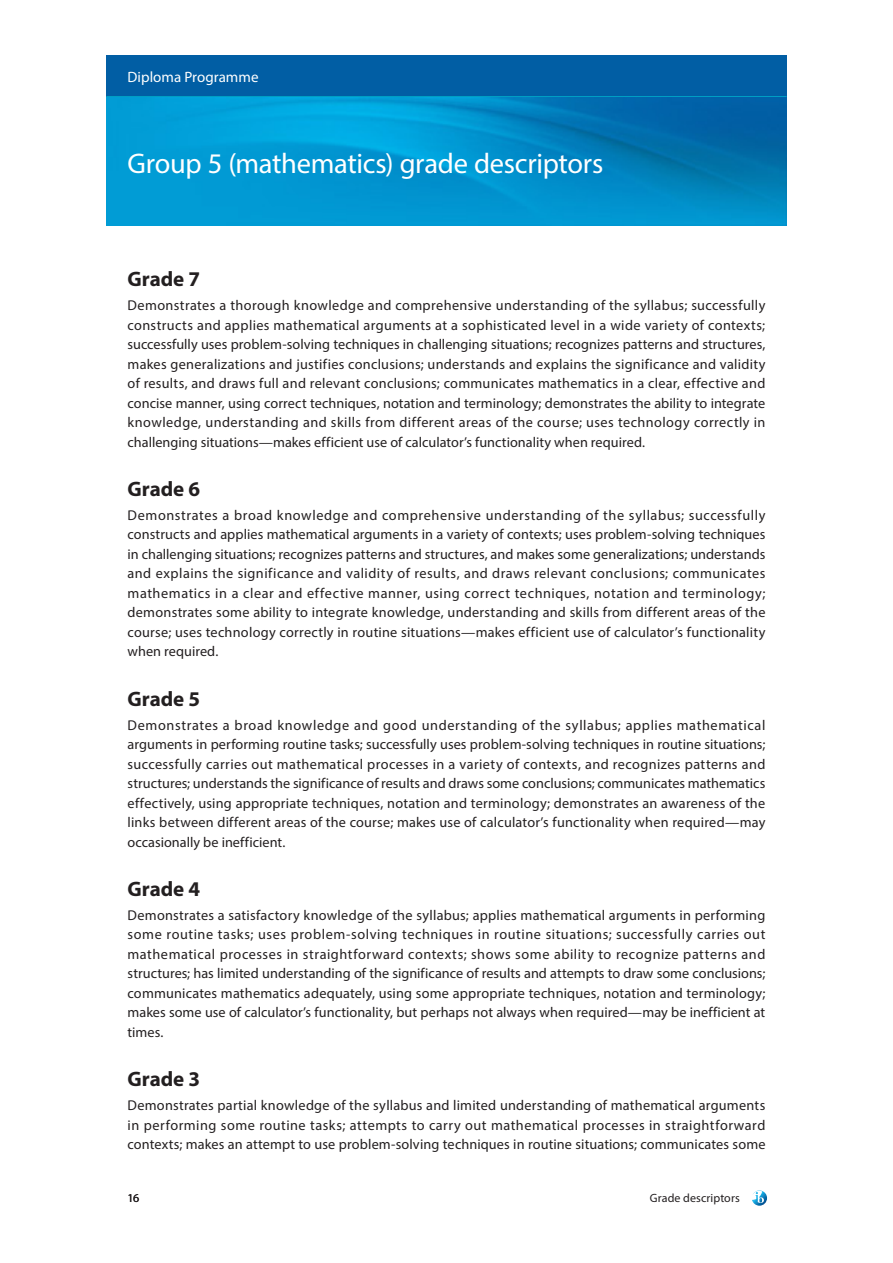
<style>
.page{position:relative;width:893px;height:1263px;background:#fff}
.page>*{position:absolute;margin:0;border:0;box-sizing:border-box;transform-origin:0 0}
.t1{font:28.5px "Myriad Pro";letter-spacing:-.01em;color:#fff}
.t2{font:700 21px "Myriad Pro";letter-spacing:-.005em;color:#231f20}
.t3{font:15px "Myriad Pro";color:#fff}
.t4{font:14.25px/19.5px "Myriad Pro";letter-spacing:.005em;color:#231f20;text-align:justify}
.t5{font:12px "Myriad Pro";letter-spacing:.01em;color:#231f20}
</style>
<div class="page">
<div style="left:106px;top:55px;width:681px;height:43px;background:#015ea4"></div>
<hr style="left:106px;top:96px;width:681px;height:3px;background:#00bad1">
<svg style="left:752px;top:1190px;width:15px;height:16px"></svg>
<img style="left:106px;top:98px;width:681px;height:127px">
<p class="t3" style="left:128px;top:67px;width:132px">Diploma Programme</p>
<h1 class="t1" style="left:128px;top:146px;width:477px">Group 5 (mathematics) grade descriptors</h1>
<h2 class="t2" style="left:128px;top:266px;width:74px">Grade 7</h2>
<p class="t4" style="left:128px;top:295px;width:639px">Demonstrates a thorough knowledge and comprehensive understanding of the syllabus; successfully constructs and applies mathematical arguments at a sophisticated level in a wide variety of contexts; successfully uses problem-solving techniques in challenging situations; recognizes patterns and structures, makes generalizations and justifies conclusions; understands and explains the significance and validity of results, and draws full and relevant conclusions; communicates mathematics in a clear, effective and concise manner, using correct techniques, notation and terminology; demonstrates the ability to integrate knowledge, understanding and skills from different areas of the course; uses technology correctly in challenging situations—makes efficient use of calculator’s functionality when required.</p>
<h2 class="t2" style="left:128px;top:475px;width:74px">Grade 6</h2>
<p class="t4" style="left:128px;top:505px;width:639px">Demonstrates a broad knowledge and comprehensive understanding of the syllabus; successfully constructs and applies mathematical arguments in a variety of contexts; uses problem-solving techniques in challenging situations; recognizes patterns and structures, and makes some generalizations; understands and explains the significance and validity of results, and draws relevant conclusions; communicates mathematics in a clear and effective manner, using correct techniques, notation and terminology; demonstrates some ability to integrate knowledge, understanding and skills from different areas of the course; uses technology correctly in routine situations—makes efficient use of calculator’s functionality when required.</p>
<h2 class="t2" style="left:128px;top:685px;width:74px">Grade 5</h2>
<p class="t4" style="left:128px;top:715px;width:639px">Demonstrates a broad knowledge and good understanding of the syllabus; applies mathematical arguments in performing routine tasks; successfully uses problem-solving techniques in routine situations; successfully carries out mathematical processes in a variety of contexts, and recognizes patterns and structures; understands the significance of results and draws some conclusions; communicates mathematics effectively, using appropriate techniques, notation and terminology; demonstrates an awareness of the links between different areas of the course; makes use of calculator’s functionality when required—may occasionally be inefficient.</p>
<h2 class="t2" style="left:128px;top:875px;width:74px">Grade 4</h2>
<p class="t4" style="left:128px;top:905px;width:639px">Demonstrates a satisfactory knowledge of the syllabus; applies mathematical arguments in performing some routine tasks; uses problem-solving techniques in routine situations; successfully carries out mathematical processes in straightforward contexts; shows some ability to recognize patterns and structures; has limited understanding of the significance of results and attempts to draw some conclusions; communicates mathematics adequately, using some appropriate techniques, notation and terminology; makes some use of calculator’s functionality, but perhaps not always when required—may be inefficient at times.</p>
<h2 class="t2" style="left:128px;top:1066px;width:74px">Grade 3</h2>
<p class="t4" style="left:128px;top:1095px;width:639px">Demonstrates partial knowledge of the syllabus and limited understanding of mathematical arguments in performing some routine tasks; attempts to carry out mathematical processes in straightforward contexts; makes an attempt to use problem-solving techniques in routine situations; communicates some</p>
<p class="t5" style="left:128px;top:1190px;width:13px">16</p>
<p class="t5" style="left:650px;top:1190px;width:92px">Grade descriptors</p>
</div>
